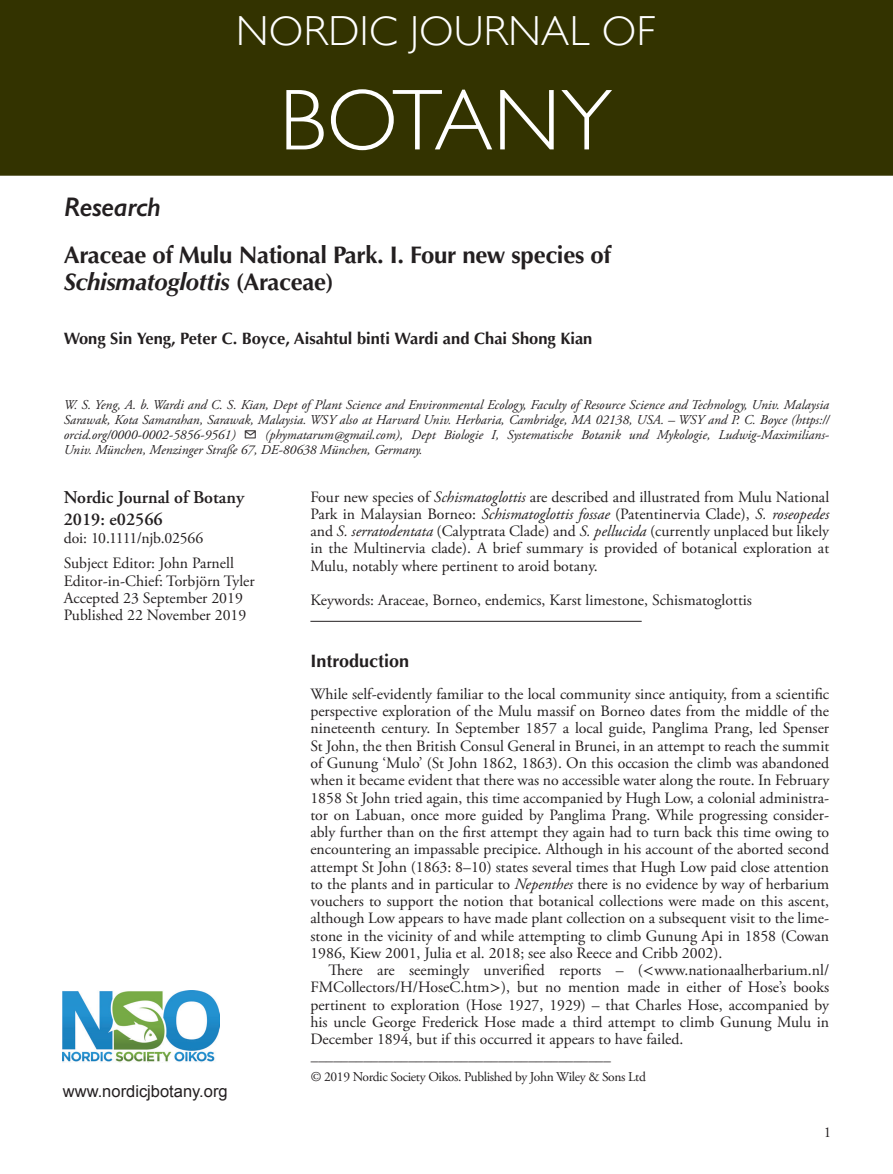
<style>
.page{position:relative;width:893px;height:1174px;background:#fff}
.page>*{position:absolute;margin:0;border:0;box-sizing:border-box;transform-origin:0 0}
.JAB_Title{font:300 87px "Gill Sans";letter-spacing:.01em;color:#fff}
.JAB_Title-2{font:300 42px "Gill Sans";letter-spacing:.01em;color:#fff}
.AT_TYPE{font:italic 600 27px "Gill Sans";letter-spacing:-.015em;color:#231f20}
.CT{font:700 24px/27px "Optima LT Std";letter-spacing:-.015em;color:#231f20}
.Corres{font:600 18px "Adobe Garamond Pro";color:#231f20}
.H1_Rule{font:700 18px "Optima LT Std";color:#231f20}
.AU{font:700 16.5px "Optima LT Std";color:#231f20}
.t1{font:16.5px "Arial";color:#231f20}
.TXT_Open{font:15.75px/17.2px "Adobe Garamond Pro";color:#231f20;text-align:justify}
.ABS_TXT{font:15.75px/17.2px "Adobe Garamond Pro";color:#231f20;text-align:justify}
.TXI{font:15.75px/17.2px "Adobe Garamond Pro";color:#231f20;text-align:justify}
.Keywords{font:15.75px "Adobe Garamond Pro";color:#231f20}
.Corres1{font:15.75px "Adobe Garamond Pro";letter-spacing:-.015em;color:#231f20}
.t2{font:15px "Adobe Garamond Pro";color:#231f20}
.Address{font:italic 13.5px/15px "Adobe Garamond Pro";color:#231f20;text-align:justify}
.FM_Note{font:13.5px "Adobe Garamond Pro";letter-spacing:-.025em;color:#231f20}
.s1{font-style:italic}
.s2{font-family:"STIX General"}
</style>
<div class="page">
<div style="left:0;top:0;width:893px;height:176px;background:#330"></div>
<img style="left:63px;top:990px;width:156px;height:72px">
<hr style="left:310px;top:621px;width:332px;height:1px;background:#231f20">
<p class="AT_TYPE" style="left:64px;top:191px;width:99px">Research</p>
<p class="JAB_Title-2" style="left:236px;top:-2px;width:421px">NORDIC JOURNAL OF</p>
<p class="JAB_Title" style="left:279px;top:52px;width:334px">BOTANY</p>
<p class="CT" style="left:64px;top:242px;width:549px">Araceae of Mulu National Park. I. Four new species of<br><span class="s1">Schismatoglottis</span> (Araceae)</p>
<p class="AU" style="left:64px;top:329px;width:530px">Wong Sin Yeng, Peter C. Boyce, Aisahtul binti Wardi and Chai Shong Kian</p>
<p class="Address" style="left:64px;top:397px;width:767px">W. S. Yeng, A. b. Wardi and C. S. Kian, Dept of Plant Science and Environmental Ecology, Faculty of Resource Science and Technology, Univ. Malaysia Sarawak, Kota Samarahan, Sarawak, Malaysia. WSY also at Harvard Univ. Herbaria, Cambridge, MA 02138, USA. – WSY and P. C. Boyce (https:// orcid.org/0000-0002-5856-9561) ✉ (phymatarum@gmail.com), Dept Biologie I, Systematische Botanik und Mykologie, Ludwig-Maximilians-Univ. München, Menzinger Straße 67, DE-80638 München, Germany.</p>
<p class="Corres" style="left:64px;top:487px;width:182px">Nordic Journal of Botany</p>
<p class="Corres" style="left:64px;top:509px;width:100px">2019: e02566</p>
<p class="Corres1" style="left:64px;top:528px;width:141px">doi: 10.1111/njb.02566</p>
<p class="TXT_Open" style="left:64px;top:555px;width:172px">Subject Editor: John Parnell</p>
<p class="TXT_Open" style="left:64px;top:572px;width:192px">Editor-in-Chief: Torbjörn Tyler</p>
<p class="TXT_Open" style="left:64px;top:590px;width:181px">Accepted 23 September 2019</p>
<p class="TXT_Open" style="left:64px;top:607px;width:184px">Published 22 November 2019</p>
<p class="t1" style="left:63px;top:1080px;width:166px">www.nordicjbotany.org</p>
<p class="ABS_TXT" style="left:310px;top:488px;width:520px">Four new species of <span class="s1">Schismatoglottis</span> are described and illustrated from Mulu National Park in Malaysian Borneo: <span class="s1">Schismatoglottis fossae</span> (Patentinervia Clade), <span class="s1">S. roseopedes </span>and <span class="s1">S. serratodentata</span> (Calyptrata Clade) and <span class="s1">S. pellucida</span> (currently unplaced but likely in the Multinervia clade). A brief summary is provided of botanical exploration at Mulu, notably where pertinent to aroid botany.</p>
<p class="Keywords" style="left:310px;top:591px;width:443px">Keywords: Araceae, Borneo, endemics, Karst limestone, Schismatoglottis</p>
<p class="H1_Rule" style="left:310px;top:650px;width:100px">Introduction</p>
<p class="TXT_Open" style="left:310px;top:686px;width:520px">While self-evidently familiar to the local community since antiquity, from a scientific perspective exploration of the Mulu massif on Borneo dates from the middle of the nineteenth century. In September 1857 a local guide, Panglima Prang, led Spenser St John, the then British Consul General in Brunei, in an attempt to reach the summit of Gunung ‘Mulo’ (St John 1862, 1863). On this occasion the climb was abandoned when it became evident that there was no accessible water along the route. In February 1858 St John tried again, this time accompanied by Hugh Low, a colonial administra&shy;tor on Labuan, once more guided by Panglima Prang. While progressing consider&shy;ably further than on the first attempt they again had to turn back this time owing to encountering an impassable precipice. Although in his account of the aborted second attempt St John (1863: 8–10) states several times that Hugh Low paid close attention to the plants and in particular to <span class="s1">Nepenthes</span> there is no evidence by way of herbarium vouchers to support the notion that botanical collections were made on this ascent, although Low appears to have made plant collection on a subsequent visit to the lime&shy;stone in the vicinity of and while attempting to climb Gunung Api in 1858 (Cowan 1986, Kiew 2001, Julia et al. 2018; see also Reece and Cribb 2002).</p>
<p class="TXI" style="left:310px;top:962px;width:520px;text-indent:18px">There are seemingly unverified reports – (<span class="s2">&lt;</span>www.nationaalherbarium.nl/ FMCollectors/H/HoseC.htm<span class="s2">&gt;</span>), but no mention made in either of Hose’s books pertinent to exploration (Hose 1927, 1929) – that Charles Hose, accompanied by his uncle George Frederick Hose made a third attempt to climb Gunung Mulu in December 1894, but if this occurred it appears to have failed.</p>
<p class="t2" style="left:311px;top:1051px;width:301px">––––––––––––––––––––––––––––––––––––––––</p>
<p class="FM_Note" style="left:311px;top:1068px;width:337px">© 2019 Nordic Society Oikos. Published by John Wiley &amp; Sons Ltd</p>
<p class="t2" style="left:824px;top:1123px;width:9px">1</p>
</div>
